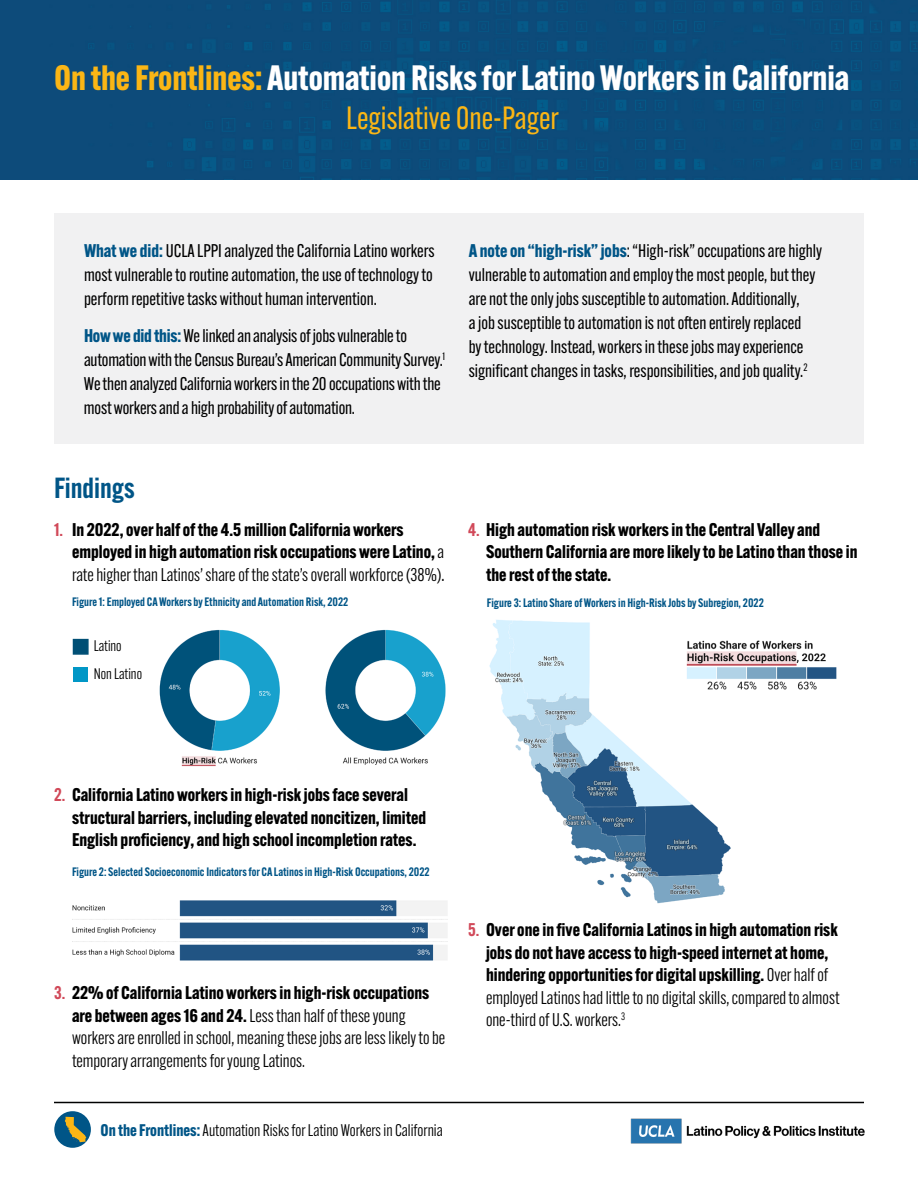
<style>
.page{position:relative;width:918px;height:1188px;background:#fff}
.page>*{position:absolute;margin:0;border:0;box-sizing:border-box;transform-origin:0 0}
.t1{font:700 34.5px "Alternate Gothic ATF";color:#fff}
.t2{font:31.5px "Alternate Gothic ATF";color:#fbb615}
.t3{font:600 28.5px "Alternate Gothic ATF";color:#005587}
.t4{font:18px/24px "Alternate Gothic ATF";color:#000}
.t5{font:700 18px/22.5px "Alternate Gothic ATF";color:#000}
.t6{font:18px/22.5px "Alternate Gothic ATF";color:#000}
.t7{font:16.5px "Alternate Gothic ATF";color:#000}
.t8{font:15px/28.5px "Alternate Gothic ATF";color:#000}
.t9{font:600 12px "Alternate Gothic ATF";color:#005587}
.s1{color:#fbb615}
.s2{font-weight:700;color:#005587}
.s3{font-weight:600;color:#d14959}
.s4{font-weight:400}
.s5{font-weight:700}
</style>
<div class="page">
<img style="left:630px;top:1118px;width:235px;height:26px">
<hr style="left:54px;top:1102px;width:810px;height:1px;background:#000101">
<img style="left:159px;top:629px;width:287px;height:138px">
<img style="left:72px;top:900px;width:376px;height:61px">
<img style="left:489px;top:619px;width:242px;height:285px">
<img style="left:0;top:0;width:918px;height:180px">
<div style="left:54px;top:213px;width:810px;height:231px;background:#f1f1f2"></div>
<img style="left:678px;top:630px;width:159px;height:69px">
<div style="left:73px;top:639px;width:16px;height:16px;background:#004f75;border:2px solid #004f75"></div>
<div style="left:74px;top:667px;width:14px;height:14px;background:#0197c6"></div>
<div style="left:54px;top:1111px;width:37px;height:37px;background:#005587;border-radius:50%"></div>
<svg style="left:65px;top:1117px;width:21px;height:25px"></svg>
<h1 class="t1" style="left:54px;top:56px;width:797px"><span class="s1">On the Frontlines:</span> Automation Risks for Latino Workers in California</h1>
<h2 class="t2" style="left:346px;top:99px;width:214px">Legislative One-Pager</h2>
<p class="t4" style="left:84px;top:238px;width:352px;text-align:justify"><span class="s2">What we did:</span> UCLA LPPI analyzed the California Latino workers most vulnerable to routine automation, the use of technology to perform repetitive tasks without human intervention.</p>
<p class="t4" style="left:84px;top:324px;width:363px"><span class="s2">How we did this:</span> We linked an analysis of jobs vulnerable to automation with the Census Bureau’s American Community Survey.<sup>1<br></sup>We then analyzed California workers in the 20 occupations with the most workers and a high probability of automation.</p>
<p class="t4" style="left:469px;top:238px;width:355px"><span class="s2">A note on “high-risk” jobs</span>: “High-risk” occupations are highly vulnerable to automation and employ the most people, but they are not the only jobs susceptible to automation. Additionally,<br>a job susceptible to automation is not often entirely replaced<br>by technology. Instead, workers in these jobs may experience significant changes in tasks, responsibilities, and job quality.<sup>2</sup></p>
<h3 class="t3" style="left:54px;top:470px;width:82px">Findings</h3>
<p class="t5" style="left:72px;top:518px;width:374px;text-indent:-18px"><span class="s3">1.</span> In 2022, over half of the 4.5 million California workers employed in high automation risk occupations were Latino, <span class="s4">a rate higher than Latinos’ share of the state’s overall workforce (38%)</span><span class="s4">.</span></p>
<p class="t5" style="left:486px;top:518px;width:373px;text-indent:-18px"><span class="s3">4.</span> High automation risk workers in the Central Valley and<br>Southern California are more likely to be Latino than those in the rest of the state.</p>
<p class="t9" style="left:72px;top:594px;width:278px">Figure 1: Employed CA Workers by Ethnicity and Automation Risk, 2022</p>
<p class="t9" style="left:487px;top:595px;width:278px">Figure 3: Latino Share of Workers in High-Risk Jobs by Subregion, 2022</p>
<p class="t8" style="left:94px;top:631px;width:50px">Latino<br>Non Latino</p>
<p class="t5" style="left:72px;top:784px;width:356px;text-indent:-18px"><span class="s3">2.</span> California Latino workers in high-risk jobs face several structural barriers, including elevated noncitizen, limited<br>English proficiency, and high school incompletion rates.</p>
<p class="t9" style="left:72px;top:865px;width:359px">Figure 2: Selected Socioeconomic Indicators for CA Latinos in High-Risk Occupations, 2022</p>
<p class="t6" style="left:72px;top:982px;width:375px;text-indent:-18px"><span class="s3">3.</span> <span class="s5">22% of California Latino workers in high-risk occupations are between ages 16 and 24.</span> Less than half of these young workers are enrolled in school, meaning these jobs are less likely to be temporary arrangements for young Latinos.</p>
<p class="t7" style="left:100px;top:1120px;width:344px"><span class="s2">On the Frontlines:</span>Automation Risks for Latino Workers in California</p>
<p class="t5" style="left:486px;top:919px;width:355px;text-indent:-18px"><span class="s3">5.</span> Over one in five California Latinos in high automation risk jobs do not have access to high-speed internet at home, hindering opportunities for digital upskilling. <span class="s4">Over half of employed Latinos had little to no digital skills, compared to almost one-third of U.S. workers.</span><sup>3</sup></p>
</div>
